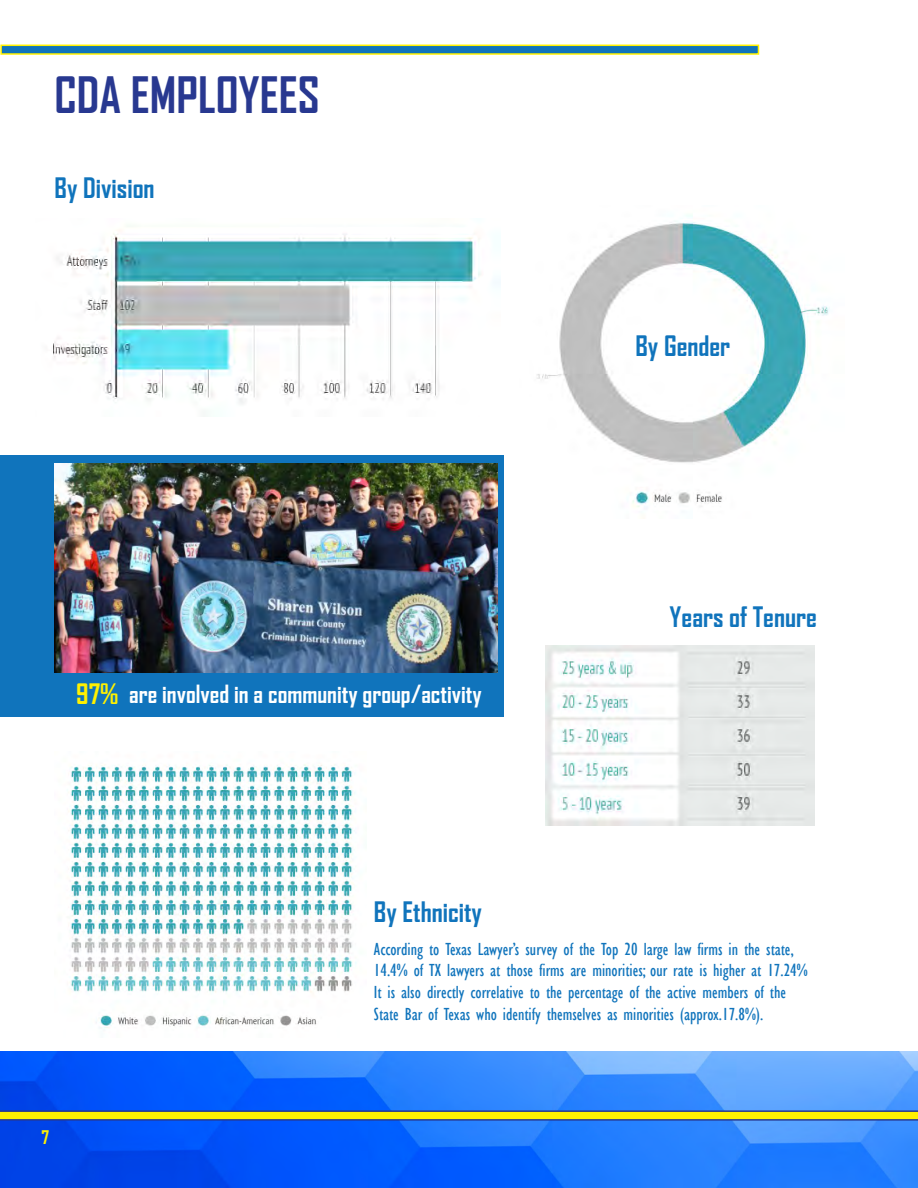
<style>
.page{position:relative;width:918px;height:1188px;background:#fff}
.page>*{position:absolute;margin:0;border:0;box-sizing:border-box;transform-origin:0 0}
.t1{font:700 48px "Agency FB";color:#283890}
.t2{font:700 27px "Agency FB";color:#1074bc}
.t3{font:700 27px "Agency FB";color:#fff101}
.t4{font:700 24px "Agency FB";color:#fff}
.t5{font:condensed 18px/21.6px "Gill Sans";color:#1074bc}
.t6{font:700 18px "Agency FB";color:#fff101}
</style>
<div class="page">
<img style="left:0;top:1052px;width:918px;height:136px">
<svg style="left:0;top:1110px;width:918px;height:11px;background:#b3b53a"></svg>
<div style="left:1px;top:456px;width:503px;height:261px;background:#1074bc"></div>
<div style="left:1px;top:45px;width:757px;height:9px;background:#1074bc"></div>
<div style="left:0;top:45px;width:759px;height:10px;border:2px solid #fff101"></div>
<img style="left:68px;top:764px;width:289px;height:264px">
<img style="left:546px;top:646px;width:268px;height:180px">
<img style="left:53px;top:230px;width:448px;height:174px">
<img style="left:537px;top:215px;width:292px;height:292px">
<img style="left:55px;top:464px;width:442px;height:208px">
<h1 class="t1" style="left:55px;top:65px;width:267px">CDA EMPLOYEES</h1>
<h2 class="t2" style="left:55px;top:171px;width:102px">By Division</h2>
<h2 class="t3" style="left:76px;top:677px;width:43px">97%</h2>
<h3 class="t4" style="left:129px;top:679px;width:354px">are involved in a community group/activity</h3>
<h2 class="t2" style="left:635px;top:329px;width:97px">By Gender</h2>
<h2 class="t2" style="left:670px;top:600px;width:149px">Years of Tenure</h2>
<p class="t6" style="left:42px;top:1126px;width:9px">7</p>
<h2 class="t2" style="left:374px;top:895px;width:110px">By Ethnicity</h2>
<p class="t5" style="left:374px;top:938px;width:435px">According to Texas Lawyer’s survey of the Top 20 large law firms in the state, 14.4% of TX lawyers at those firms are minorities; our rate is higher at 17.24% It is also directly correlative to the percentage of the active members of the State Bar of Texas who identify themselves as minorities (approx.17.8%).</p>
</div>
